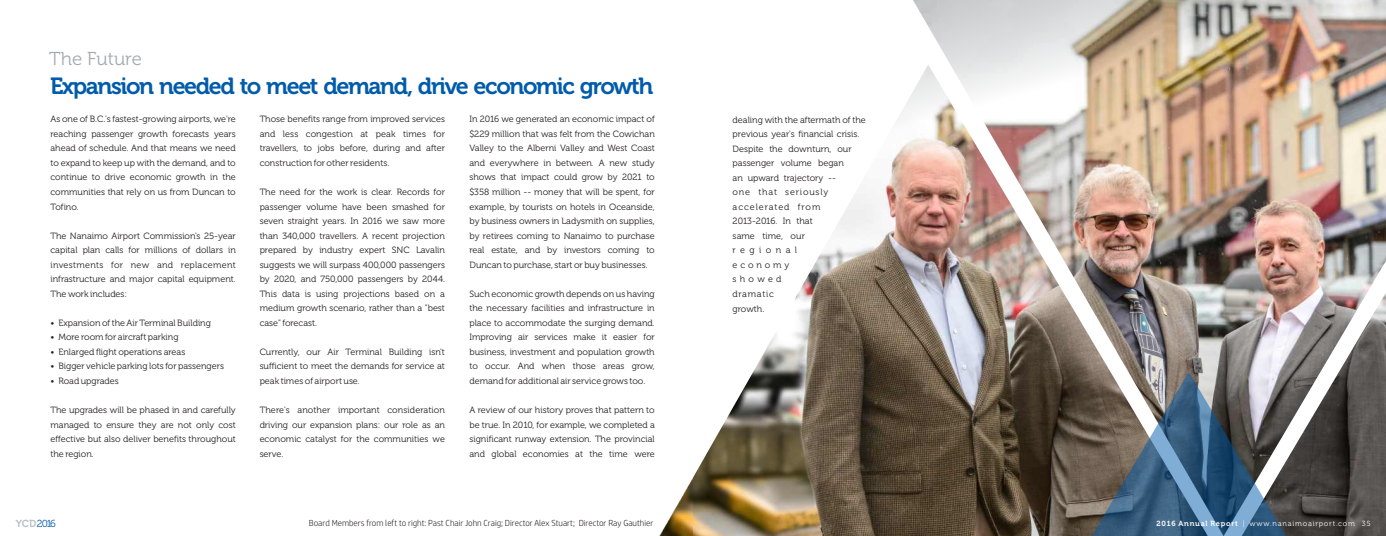
<style>
.page{position:relative;width:1386px;height:536px;background:#fff}
.page>*{position:absolute;margin:0;border:0;box-sizing:border-box;transform-origin:0 0}
.t1{font:700 23.28px "Museo 700";letter-spacing:-.06em;color:#005bab}
.t2{font:18.64px "Museo 300";color:#a7a9ac}
.t3{font:10.15px "Museo 300";color:#005bab}
.t4{font:9.01px/14.5px "Museo 300";color:#231f20;text-align:justify}
.t5{font:300 8.75px "HP Simplified";color:#231f20}
.t6{font:7.35px "Museo 300";letter-spacing:.11em;color:#fff}
.s1{font-family:"Museo 700";font-weight:700;color:#bcbec0}
.s2{font-family:"Museo 700"}
</style>
<div class="page">
<img style="left:659px;top:477px;width:34px;height:59px">
<img style="left:693px;top:158px;width:693px;height:378px">
<img style="left:887px;top:0;width:499px;height:158px">
<svg style="left:978px;top:372px;width:408px;height:164px;background:#595c5e"></svg>
<h2 class="t2" style="left:49px;top:51px;width:94px">The Future</h2>
<h1 class="t1" style="left:50px;top:77px;width:605px">Expansion needed to meet demand, drive economic growth</h1>
<p class="t4" style="left:51px;top:113px;width:187px">As one of B.C.'s fastest-growing airports, we're reaching passenger growth forecasts years ahead of schedule. And that means we need to expand to keep up with the demand, and to continue to drive economic growth in the communities that rely on us from Duncan to Tofino.</p>
<p class="t4" style="left:51px;top:229px;width:187px">The Nanaimo Airport Commission's 25-year capital plan calls for millions of dollars in investments for new and replacement infrastructure and major capital equipment.<br>The work includes:</p>
<p class="t4" style="left:51px;top:316px;width:162px">• Expansion of the Air Terminal Building</p>
<p class="t4" style="left:51px;top:331px;width:130px">• More room for aircraft parking</p>
<p class="t4" style="left:51px;top:345px;width:136px">• Enlarged flight operations areas</p>
<p class="t4" style="left:51px;top:360px;width:175px">• Bigger vehicle parking lots for passengers</p>
<p class="t4" style="left:51px;top:374px;width:70px">• Road upgrades</p>
<p class="t4" style="left:51px;top:403px;width:187px">The upgrades will be phased in and carefully managed to ensure they are not only cost effective but also deliver benefits throughout the region.</p>
<p class="t4" style="left:260px;top:113px;width:187px">Those benefits range from improved services and less congestion at peak times for travellers, to jobs before, during and after construction for other residents.</p>
<p class="t4" style="left:260px;top:185px;width:187px">The need for the work is clear. Records for passenger volume have been smashed for seven straight years. In 2016 we saw more than 340,000 travellers. A recent projection prepared by industry expert SNC Lavalin suggests we will surpass 400,000 passengers by 2020, and 750,000 passengers by 2044.<br>This data is using projections based on a medium growth scenario, rather than a "best case" forecast.</p>
<p class="t4" style="left:260px;top:345px;width:187px">Currently, our Air Terminal Building isn't sufficient to meet the demands for service at peak times of airport use.</p>
<p class="t4" style="left:260px;top:403px;width:187px">There's another important consideration driving our expansion plans: our role as an economic catalyst for the communities we serve.</p>
<p class="t4" style="left:469px;top:113px;width:187px">In 2016 we generated an economic impact of $229 million that was felt from the Cowichan Valley to the Alberni Valley and West Coast and everywhere in between. A new study shows that impact could grow by 2021 to $358 million -- money that will be spent, for example, by tourists on hotels in Oceanside, by business owners in Ladysmith on supplies, by retirees coming to Nanaimo to purchase real estate, and by investors coming to Duncan to purchase, start or buy businesses.</p>
<p class="t4" style="left:469px;top:287px;width:187px">Such economic growth depends on us having the necessary facilities and infrastructure in place to accommodate the surging demand.<br>Improving air services make it easier for business, investment and population growth to occur. And when those areas grow, demand for additional air service grows too.</p>
<p class="t4" style="left:469px;top:403px;width:187px">A review of our history proves that pattern to be true. In 2010, for example, we completed a significant runway extension. The provincial and global economies at the time were</p>
<p class="t3" style="left:16px;top:519px;width:42px"><span class="s1">YCD</span>2016</p>
<p class="t5" style="left:309px;top:519px;width:346px">Board Members from left to right: Past Chair John Craig; Director Alex Stuart; Director Ray Gauthier</p>
<p class="t4" style="left:733px;top:113px;width:135px;text-align:left">dealing with the aftermath of the previous year's financial crisis.<br>Despite the downturn, our passenger volume began<br>an upward trajectory --<br>one that seriously accelerated from<br>2013-2016. In that<br>same time, our regional<br>economy<br>showed<br>dramatic<br>growth.</p>
<p class="t6" style="left:1157px;top:520px;width:216px"><span class="s2">2016 Annual Report</span> | www.nanaimoairport.com 35</p>
</div>
